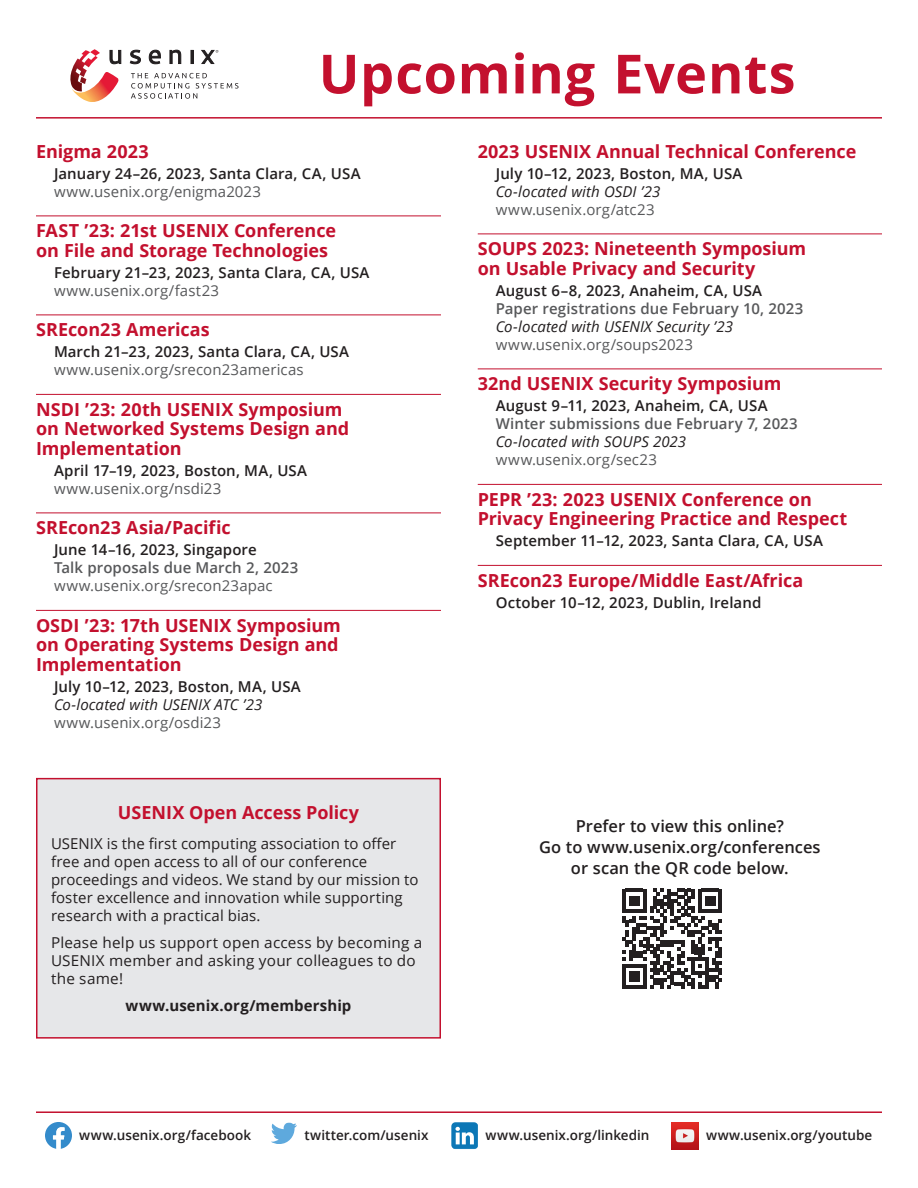
<style>
.page{position:relative;width:918px;height:1188px;background:#fff}
.page>*{position:absolute;margin:0;border:0;box-sizing:border-box;transform-origin:0 0}
.t1{font:700 54px "Open Sans";letter-spacing:.01em;color:#c3102e}
.event_title_rule_abo{font:700 18px/19.5px "Open Sans";color:#c3102e}
.event_title{font:700 18px "Open Sans";color:#c3102e}
.ad_copy_head{font:700 18px "Open Sans";color:#c3102e}
.event_date{font:600 16.5px/21px "Open Sans";color:#231f20;text-align:center}
.event_date-2{font:600 15px "Open Sans";letter-spacing:.005em;color:#231f20}
.ad_copy_body{font:15px/18px "Open Sans";letter-spacing:.01em;color:#231f20}
.event_url{font:15px "Open Sans";letter-spacing:.005em;color:#57585a}
.co-located_with_text{font:italic 15px "Open Sans";letter-spacing:.005em;color:#231f20}
.submissions_due{font:600 15px "Open Sans";letter-spacing:.005em;color:#57585a}
.ad_copy_body-2{font:700 15px "Open Sans";letter-spacing:.01em;color:#231f20}
.social_media{font:600 13.5px "Open Sans";letter-spacing:.005em;color:#231f20}
</style>
<div class="page">
<img style="left:672px;top:1122px;width:27px;height:27px">
<svg style="left:271px;top:1122px;width:26px;height:22px"></svg>
<svg style="left:45px;top:1122px;width:27px;height:27px"></svg>
<svg style="left:451px;top:1122px;width:27px;height:27px"></svg>
<svg style="left:129px;top:49px;width:12px;height:16px"></svg>
<svg style="left:148px;top:49px;width:13px;height:16px"></svg>
<svg style="left:169px;top:49px;width:13px;height:15px"></svg>
<div style="left:190px;top:50px;width:4px;height:14px;border:1px solid #231f20"></div>
<svg style="left:131px;top:73px;width:107px;height:26px"></svg>
<svg style="left:70px;top:49px;width:52px;height:53px"></svg>
<svg style="left:201px;top:49px;width:18px;height:15px"></svg>
<hr style="left:36px;top:216px;width:405px;height:1px;background:#c3102e">
<hr style="left:36px;top:315px;width:405px;height:1px;background:#c3102e">
<hr style="left:36px;top:394px;width:405px;height:1px;background:#c3102e">
<hr style="left:36px;top:513px;width:405px;height:1px;background:#c3102e">
<hr style="left:36px;top:610px;width:405px;height:1px;background:#c3102e">
<hr style="left:36px;top:117px;width:846px;height:2px;background:#c3102e">
<hr style="left:36px;top:1111px;width:846px;height:2px;background:#c3102e">
<hr style="left:478px;top:234px;width:404px;height:1px;background:#c3102e">
<hr style="left:478px;top:369px;width:404px;height:1px;background:#c3102e">
<hr style="left:478px;top:484px;width:404px;height:1px;background:#c3102e">
<hr style="left:478px;top:565px;width:404px;height:1px;background:#c3102e">
<svg style="left:622px;top:889px;width:100px;height:100px"></svg>
<div style="left:37px;top:779px;width:403px;height:259px;background:#e6e7e9"></div>
<div style="left:36px;top:778px;width:405px;height:261px;border:2px solid #c3102e"></div>
<p class="t1" style="left:319px;top:36px;width:478px">Upcoming Events</p>
<p class="event_title" style="left:36px;top:139px;width:114px">Enigma 2023</p>
<p class="event_date-2" style="left:54px;top:163px;width:308px">January 24–26, 2023, Santa Clara, CA, USA</p>
<p class="event_url" style="left:54px;top:181px;width:208px">www.usenix.org/enigma2023</p>
<p class="event_title_rule_abo" style="left:36px;top:221px;width:302px">FAST ’23: 21st USENIX Conference on File and Storage Technologies</p>
<p class="event_date-2" style="left:54px;top:262px;width:317px">February 21–23, 2023, Santa Clara, CA, USA</p>
<p class="event_url" style="left:54px;top:280px;width:167px">www.usenix.org/fast23</p>
<p class="event_title_rule_abo" style="left:36px;top:320px;width:175px">SREcon23 Americas</p>
<p class="event_date-2" style="left:54px;top:342px;width:297px">March 21–23, 2023, Santa Clara, CA, USA</p>
<p class="event_url" style="left:54px;top:360px;width:251px">www.usenix.org/srecon23americas</p>
<p class="event_title_rule_abo" style="left:36px;top:399px;width:315px">NSDI ’23: 20th USENIX Symposium on Networked Systems Design and<br>Implementation</p>
<p class="event_date-2" style="left:54px;top:460px;width:255px">April 17–19, 2023, Boston, MA, USA</p>
<p class="event_url" style="left:54px;top:478px;width:169px">www.usenix.org/nsdi23</p>
<p class="event_title_rule_abo" style="left:36px;top:518px;width:196px">SREcon23 Asia/Pacific</p>
<p class="event_date-2" style="left:54px;top:540px;width:204px">June 14–16, 2023, Singapore</p>
<p class="submissions_due" style="left:54px;top:558px;width:246px">Talk proposals due March 2, 2023</p>
<p class="event_url" style="left:54px;top:576px;width:220px">www.usenix.org/srecon23apac</p>
<p class="event_title_rule_abo" style="left:36px;top:615px;width:306px">OSDI ’23: 17th USENIX Symposium on Operating Systems Design and<br>Implementation</p>
<p class="event_date-2" style="left:54px;top:676px;width:248px">July 10–12, 2023, Boston, MA, USA</p>
<p class="co-located_with_text" style="left:54px;top:694px;width:210px">Co-located with USENIX ATC ’23</p>
<p class="event_url" style="left:54px;top:712px;width:169px">www.usenix.org/osdi23</p>
<p class="ad_copy_head" style="left:118px;top:800px;width:243px">USENIX Open Access Policy</p>
<p class="ad_copy_body" style="left:51px;top:834px;width:369px">USENIX is the first computing association to offer free and open access to all of our conference proceedings and videos. We stand by our mission to foster excellence and innovation while supporting research with a practical bias.</p>
<p class="ad_copy_body" style="left:51px;top:933px;width:373px">Please help us support open access by becoming a<br>USENIX member and asking your colleagues to do the same!</p>
<p class="ad_copy_body-2" style="left:126px;top:995px;width:227px">www.usenix.org/membership</p>
<p class="event_title" style="left:478px;top:139px;width:380px">2023 USENIX Annual Technical Conference</p>
<p class="event_date-2" style="left:496px;top:163px;width:248px">July 10–12, 2023, Boston, MA, USA</p>
<p class="co-located_with_text" style="left:496px;top:181px;width:166px">Co-located with OSDI ’23</p>
<p class="event_url" style="left:496px;top:199px;width:160px">www.usenix.org/atc23</p>
<p class="event_title_rule_abo" style="left:478px;top:239px;width:330px">SOUPS 2023: Nineteenth Symposium on Usable Privacy and Security</p>
<p class="event_date-2" style="left:496px;top:280px;width:268px">August 6–8, 2023, Anaheim, CA, USA</p>
<p class="submissions_due" style="left:496px;top:298px;width:309px">Paper registrations due February 10, 2023</p>
<p class="co-located_with_text" style="left:496px;top:316px;width:239px">Co-located with USENIX Security ’23</p>
<p class="event_url" style="left:496px;top:334px;width:199px">www.usenix.org/soups2023</p>
<p class="event_title_rule_abo" style="left:478px;top:374px;width:305px">32nd USENIX Security Symposium</p>
<p class="event_date-2" style="left:496px;top:396px;width:273px">August 9–11, 2023, Anaheim, CA, USA</p>
<p class="submissions_due" style="left:496px;top:414px;width:304px">Winter submissions due February 7, 2023</p>
<p class="co-located_with_text" style="left:496px;top:432px;width:192px">Co-located with SOUPS 2023</p>
<p class="event_url" style="left:496px;top:450px;width:163px">www.usenix.org/sec23</p>
<p class="event_title_rule_abo" style="left:478px;top:489px;width:371px">PEPR ’23: 2023 USENIX Conference on<br>Privacy Engineering Practice and Respect</p>
<p class="event_date-2" style="left:496px;top:531px;width:329px">September 11–12, 2023, Santa Clara, CA, USA</p>
<p class="event_title_rule_abo" style="left:478px;top:570px;width:327px">SREcon23 Europe/Middle East/Africa</p>
<p class="event_date-2" style="left:496px;top:592px;width:267px">October 10–12, 2023, Dublin, Ireland</p>
<p class="event_date" style="left:539px;top:816px;width:283px">Prefer to view this online?<br>Go to www.usenix.org/conferences or scan the QR code below.</p>
<p class="social_media" style="left:79px;top:1126px;width:173px">www.usenix.org/facebook</p>
<p class="social_media" style="left:486px;top:1126px;width:165px">www.usenix.org/linkedin</p>
<p class="social_media" style="left:305px;top:1126px;width:125px">twitter.com/usenix</p>
<p class="social_media" style="left:706px;top:1126px;width:168px">www.usenix.org/youtube</p>
</div>
